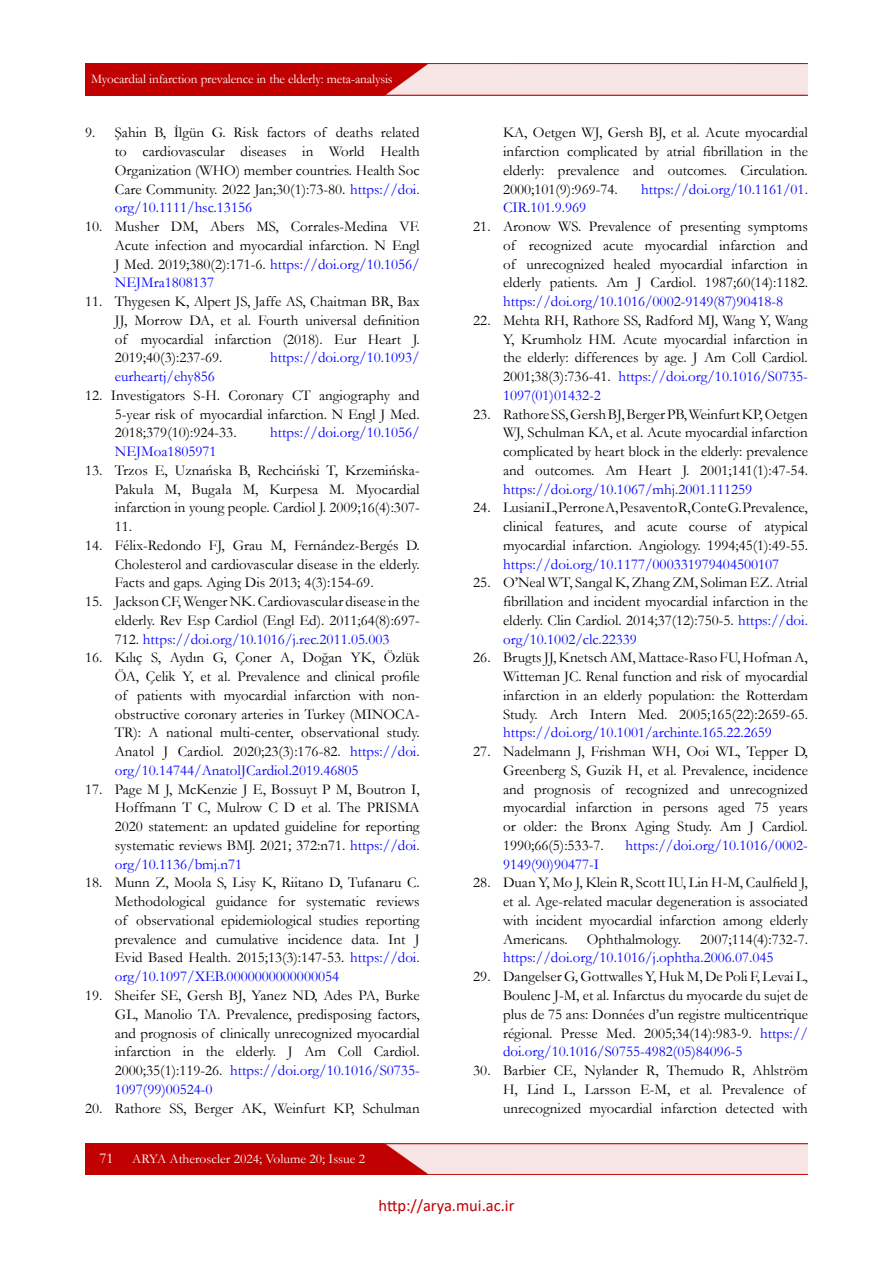
<style>
.page{position:relative;width:893px;height:1263px;background:#fff}
.page>*{position:absolute;margin:0;border:0;box-sizing:border-box;transform-origin:0 0}
.t1{font:16.5px "Calibri";color:#c00000}
.t2{font:15px/18.8px "Garamond";color:#000;text-align:justify}
.t3{font:15px "Garamond";color:#00f}
.t4{font:15px "Garamond";color:#fff}
.t5{font:13.5px "Garamond";color:#fff}
.t6{font:13.2px "Garamond";letter-spacing:-.01em;color:#fff}
.s1{color:#00f}
</style>
<div class="page">
<img style="left:85px;top:1143px;width:723px;height:32px">
<img style="left:85px;top:64px;width:723px;height:32px">
<p class="t6" style="left:91px;top:70px;width:303px">Myocardial infarction prevalence in the elderly: meta-analysis</p>
<p class="t2" style="left:115px;top:123px;width:306px;text-indent:-30px">9. Şahin B, İlgün G. Risk factors of deaths related to cardiovascular diseases in World Health Organization (WHO) member countries. Health Soc Care Community. 2022 Jan;30(1):73-80. <span class="s1">https://doi. org/10.1111/hsc.13156</span></p>
<p class="t2" style="left:115px;top:217px;width:306px;text-indent:-30px">10. Musher DM, Abers MS, Corrales-Medina VF.<br>Acute infection and myocardial infarction. N Engl J Med. 2019;380(2):171-6. <span class="s1">https://doi.org/10.1056/ NEJMra1808137</span></p>
<p class="t2" style="left:115px;top:292px;width:306px;text-indent:-30px">11. Thygesen K, Alpert JS, Jaffe AS, Chaitman BR, Bax JJ, Morrow DA, et al. Fourth universal definition of myocardial infarction (2018). Eur Heart J.<br>2019;40(3):237-69.</p>
<p class="t3" style="left:270px;top:348px;width:151px">https://doi.org/10.1093/</p>
<p class="t3" style="left:115px;top:366px;width:102px">eurheartj/ehy856</p>
<p class="t2" style="left:115px;top:385px;width:306px;text-indent:-30px">12. Investigators S-H. Coronary CT angiography and 5-year risk of myocardial infarction. N Engl J Med.<br>2018;379(10):924-33.</p>
<p class="t3" style="left:270px;top:423px;width:151px">https://doi.org/10.1056/</p>
<p class="t3" style="left:115px;top:441px;width:103px">NEJMoa1805971</p>
<p class="t2" style="left:115px;top:460px;width:306px;text-indent:-30px">13. Trzos E, Uznańska B, Rechciński T, Krzemińska-Pakuła M, Bugała M, Kurpesa M. Myocardial infarction in young people. Cardiol J. 2009;16(4):307- 11.</p>
<p class="t2" style="left:115px;top:535px;width:306px;text-indent:-30px">14. Félix-Redondo FJ, Grau M, Fernández-Bergés D.<br>Cholesterol and cardiovascular disease in the elderly.<br>Facts and gaps. Aging Dis 2013; 4(3):154-69.</p>
<p class="t2" style="left:115px;top:592px;width:306px;text-indent:-30px">15. Jackson CF, Wenger NK. Cardiovascular disease in the elderly. Rev Esp Cardiol (Engl Ed). 2011;64(8):697- 712. <span class="s1">https://doi.org/10.1016/j.rec.2011.05.003</span></p>
<p class="t2" style="left:115px;top:648px;width:306px;text-indent:-30px">16. Kılıç S, Aydın G, Çoner A, Doğan YK, Özlük ÖA, Çelik Y, et al. Prevalence and clinical profile of patients with myocardial infarction with non&shy;obstructive coronary arteries in Turkey (MINOCA-TR): A national multi-center, observational study.<br>Anatol J Cardiol. 2020;23(3):176-82. <span class="s1">https://doi. org/10.14744/AnatolJCardiol.2019.46805</span></p>
<p class="t2" style="left:115px;top:779px;width:306px;text-indent:-30px">17. Page M J, McKenzie J E, Bossuyt P M, Boutron I, Hoffmann T C, Mulrow C D et al. The PRISMA 2020 statement: an updated guideline for reporting systematic reviews BMJ. 2021; 372:n71. <span class="s1">https://doi. org/10.1136/bmj.n71</span></p>
<p class="t2" style="left:115px;top:873px;width:306px;text-indent:-30px">18. Munn Z, Moola S, Lisy K, Riitano D, Tufanaru C.<br>Methodological guidance for systematic reviews of observational epidemiological studies reporting prevalence and cumulative incidence data. Int J Evid Based Health. 2015;13(3):147-53. <span class="s1">https://doi. org/10.1097/XEB.0000000000000054</span></p>
<p class="t2" style="left:115px;top:985px;width:306px;text-indent:-30px">19. Sheifer SE, Gersh BJ, Yanez ND, Ades PA, Burke GL, Manolio TA. Prevalence, predisposing factors, and prognosis of clinically unrecognized myocardial infarction in the elderly. J Am Coll Cardiol.<br>2000;35(1):119-26. <span class="s1">https://doi.org/10.1016/S0735- 1097(99)00524-0</span></p>
<p class="t2" style="left:85px;top:1098px;width:336px">20. Rathore SS, Berger AK, Weinfurt KP, Schulman</p>
<p class="t4" style="left:99px;top:1148px;width:16px">71</p>
<p class="t5" style="left:132px;top:1149px;width:234px">ARYA Atheroscler 2024; Volume 20; Issue 2</p>
<p class="t2" style="left:503px;top:123px;width:306px">KA, Oetgen WJ, Gersh BJ, et al. Acute myocardial infarction complicated by atrial fibrillation in the elderly: prevalence and outcomes. Circulation.<br>2000;101(9):969-74.</p>
<p class="t3" style="left:641px;top:179px;width:168px">https://doi.org/10.1161/01.</p>
<p class="t3" style="left:503px;top:198px;width:85px">CIR.101.9.969</p>
<p class="t2" style="left:503px;top:217px;width:306px;text-indent:-30px">21. Aronow WS. Prevalence of presenting symptoms of recognized acute myocardial infarction and of unrecognized healed myocardial infarction in elderly patients. Am J Cardiol. 1987;60(14):1182.</p>
<p class="t3" style="left:503px;top:291px;width:282px">https://doi.org/10.1016/0002-9149(87)90418-8</p>
<p class="t2" style="left:503px;top:310px;width:306px;text-indent:-30px">22. Mehta RH, Rathore SS, Radford MJ, Wang Y, Wang Y, Krumholz HM. Acute myocardial infarction in the elderly: differences by age. J Am Coll Cardiol.<br>2001;38(3):736-41. <span class="s1">https://doi.org/10.1016/S0735- 1097(01)01432-2</span></p>
<p class="t2" style="left:503px;top:404px;width:306px;text-indent:-30px">23. Rathore SS, Gersh BJ, Berger PB, Weinfurt KP, Oetgen WJ, Schulman KA, et al. Acute myocardial infarction complicated by heart block in the elderly: prevalence and outcomes. Am Heart J. 2001;141(1):47-54.</p>
<p class="t3" style="left:503px;top:479px;width:251px">https://doi.org/10.1067/mhj.2001.111259</p>
<p class="t2" style="left:503px;top:498px;width:306px;text-indent:-30px">24. Lusiani L, Perrone A, Pesavento R, Conte G. Prevalence, clinical features, and acute course of atypical myocardial infarction. Angiology. 1994;45(1):49-55.</p>
<p class="t3" style="left:503px;top:554px;width:278px">https://doi.org/10.1177/000331979404500107</p>
<p class="t2" style="left:503px;top:573px;width:306px;text-indent:-30px">25. O’Neal WT, Sangal K, Zhang ZM, Soliman EZ. Atrial fibrillation and incident myocardial infarction in the elderly. Clin Cardiol. 2014;37(12):750-5. <span class="s1">https://doi. org/10.1002/clc.22339</span></p>
<p class="t2" style="left:503px;top:648px;width:306px;text-indent:-30px">26. Brugts JJ, Knetsch AM, Mattace-Raso FU, Hofman A, Witteman JC. Renal function and risk of myocardial infarction in an elderly population: the Rotterdam Study. Arch Intern Med. 2005;165(22):2659-65.</p>
<p class="t3" style="left:503px;top:723px;width:270px">https://doi.org/10.1001/archinte.165.22.2659</p>
<p class="t2" style="left:503px;top:742px;width:306px;text-indent:-30px">27. Nadelmann J, Frishman WH, Ooi WL, Tepper D, Greenberg S, Guzik H, et al. Prevalence, incidence and prognosis of recognized and unrecognized myocardial infarction in persons aged 75 years or older: the Bronx Aging Study. Am J Cardiol.<br>1990;66(5):533-7.</p>
<p class="t3" style="left:626px;top:835px;width:184px">https://doi.org/10.1016/0002-</p>
<p class="t3" style="left:503px;top:854px;width:98px">9149(90)90477-I</p>
<p class="t2" style="left:503px;top:873px;width:306px;text-indent:-30px">28. Duan Y, Mo J, Klein R, Scott IU, Lin H-M, Caulfield J, et al. Age-related macular degeneration is associated with incident myocardial infarction among elderly Americans.</p>
<p class="t2" style="left:587px;top:929px;width:96px">Ophthalmology.</p>
<p class="t2" style="left:700px;top:929px;width:109px">2007;114(4):732-7.</p>
<p class="t3" style="left:503px;top:948px;width:272px">https://doi.org/10.1016/j.ophtha.2006.07.045</p>
<p class="t2" style="left:503px;top:967px;width:306px;text-indent:-30px">29. Dangelser G, Gottwalles Y, Huk M, De Poli F, Levai L, Boulenc J-M, et al. Infarctus du myocarde du sujet de plus de 75 ans: Données d’un registre multicentrique régional. Presse Med. 2005;34(14):983-9. <span class="s1">https:// doi.org/10.1016/S0755-4982(05)84096-5</span></p>
<p class="t2" style="left:503px;top:1060px;width:306px;text-align:left;text-indent:-30px">30. Barbier CE, Nylander R, Themudo R, Ahlström<br>H, Lind L, Larsson E-M, et al. Prevalence of unrecognized myocardial infarction detected with</p>
<p class="t1" style="left:378px;top:1194px;width:137px">http://arya.mui.ac.ir</p>
</div>
